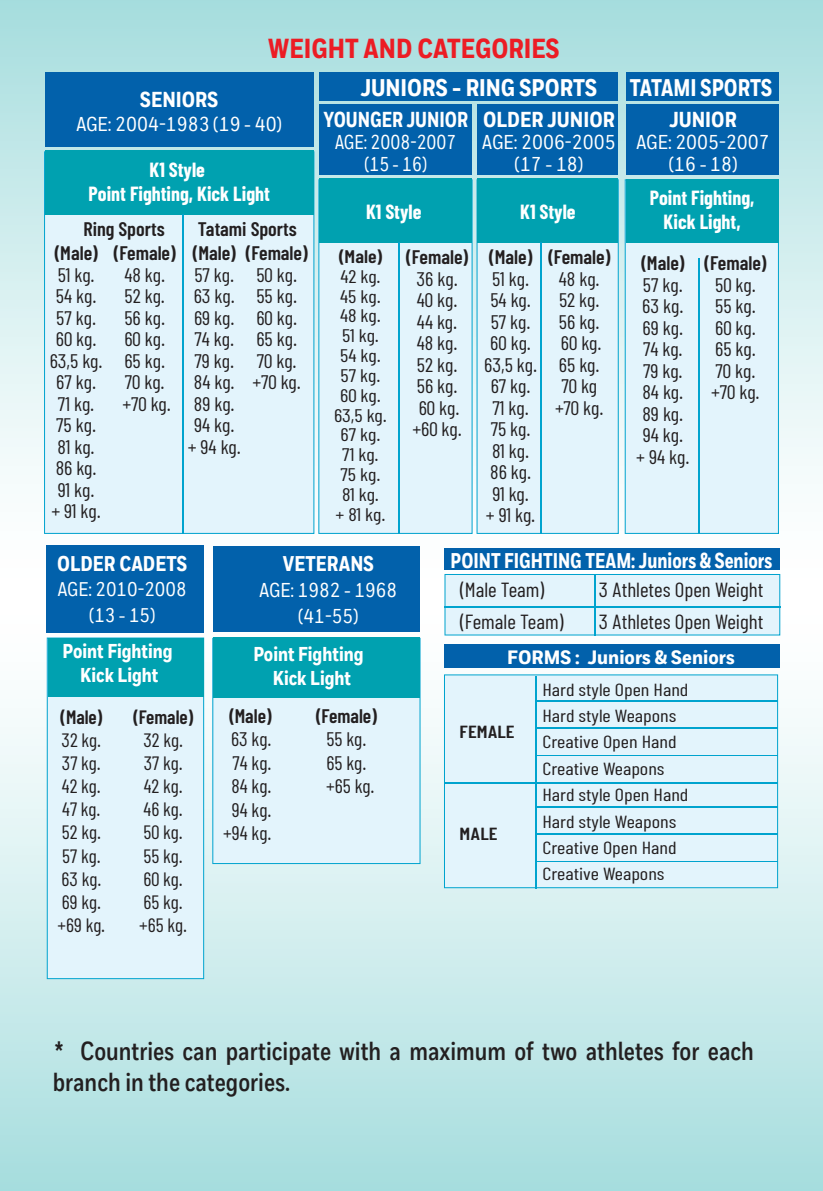
<style>
.page{position:relative;width:823px;height:1191px;background:#fff}
.page>*{position:absolute;margin:0;border:0;box-sizing:border-box;transform-origin:0 0}
.t1{font:800 27.4px "Honeywell Cond";color:#ec1c24}
.t2{font:700 26px/31.2px "Honeywell Cond";color:#231f20}
.t3{font:800 24px "Honeywell Cond";color:#fff}
.t4{font:800 24px "Honeywell Cond";color:#fff;scale:.94 1}
.t5{font:800 21.6px "Honeywell Cond";color:#fff}
.t6{font:800 21.6px "Honeywell Cond";color:#fff;scale:.93 1}
.t7{font:800 21.2px "Honeywell Cond";color:#fff;scale:.94 1}
.t8{font:800 21.2px "Honeywell Cond";color:#fff}
.t9{font:20.4px/32.4px "Barlow Condensed";color:#231f20}
.t10{font:500 20px/22px "Honeywell Cond";color:#fff;text-align:center}
.t11{font:700 20px/24px "Barlow Condensed";color:#fff;text-align:center}
.t12{font:800 20px/24px "Honeywell Cond";color:#fff;text-align:center}
.t13{font:500 20px/22px "Honeywell Cond";color:#fff;text-align:center;scale:.93 1}
.t14{font:500 19.8px/25.6px "Honeywell Cond";color:#fff;text-align:center}
.t15{font:19.6px/21.4px "Barlow Condensed";letter-spacing:-.01em;color:#231f20;text-align:center}
.t16{font:600 19.6px "Barlow Condensed";color:#231f20}
.t17{font:19.2px/23.2px "Barlow Condensed";letter-spacing:-.005em;color:#231f20}
.t18{font:800 19.2px "Honeywell Cond";color:#fff;scale:1.15 1}
.t19{font:600 19.2px "Barlow Condensed";color:#231f20}
.t20{font:18.2px/19.8px "Barlow Condensed";letter-spacing:-.01em;color:#231f20;text-align:center;scale:1.1 1}
.t21{font:600 18.2px "Barlow Condensed";color:#231f20;scale:1.1 1}
.t22{font:17.6px/26.4px "Barlow Condensed";color:#231f20;scale:1.15 1}
.t23{font:600 17.6px "Barlow Condensed";color:#231f20;scale:1.15 1}
.s1{font-size:21.6px}
</style>
<div class="page">
<div style="left:0;top:1px;width:822px;height:595px;background:linear-gradient(to bottom,#a5dcde,#fbfeff)"></div>
<div style="left:0;top:596px;width:822px;height:595px;background:linear-gradient(to bottom,#fff,#aadfdf)"></div>
<div style="left:444px;top:644px;width:335px;height:24px;background:#0261ab"></div>
<div style="left:443px;top:674px;width:334px;height:214px;background:#e3f4fc"></div>
<hr style="left:444px;top:782px;width:333px;height:1px;background:#00a3ce">
<hr style="left:537px;top:701px;width:240px;height:1px;background:#00a3ce">
<hr style="left:537px;top:755px;width:240px;height:1px;background:#00a3ce">
<hr style="left:537px;top:728px;width:240px;height:1px;background:#00a3ce">
<hr style="left:537px;top:806px;width:240px;height:1px;background:#00a3ce">
<hr style="left:537px;top:860px;width:240px;height:1px;background:#00a3ce">
<hr style="left:537px;top:833px;width:240px;height:1px;background:#00a3ce">
<hr style="left:535px;top:676px;width:1px;height:212px;background:#00a3ce">
<div style="left:213px;top:547px;width:207px;height:85px;background:#0261ab"></div>
<div style="left:212px;top:638px;width:208px;height:226px;background:#e3f4fc"></div>
<div style="left:213px;top:637px;width:207px;height:60px;background:#00a1b0"></div>
<div style="left:46px;top:545px;width:157px;height:87px;background:#0261ab"></div>
<div style="left:47px;top:637px;width:157px;height:342px;background:#e3f4fc"></div>
<div style="left:48px;top:638px;width:155px;height:58px;background:#00a1b0"></div>
<div style="left:444px;top:548px;width:335px;height:22px;background:#0261ab"></div>
<div style="left:444px;top:574px;width:335px;height:61px;background:#e3f4fc"></div>
<hr style="left:444px;top:606px;width:336px;height:1px;background:#00a3ce">
<hr style="left:594px;top:574px;width:1px;height:62px;background:#00a3ce">
<div style="left:45px;top:72px;width:269px;height:75px;background:#0261ab"></div>
<div style="left:319px;top:72px;width:299px;height:28px;background:#0261ab"></div>
<div style="left:626px;top:72px;width:152px;height:28px;background:#0261ab"></div>
<div style="left:44px;top:151px;width:270px;height:383px;background:#e3f4fc"></div>
<div style="left:45px;top:151px;width:269px;height:64px;background:#00a1b0"></div>
<div style="left:319px;top:104px;width:153px;height:71px;background:#0261ab"></div>
<hr style="left:182px;top:214px;width:1px;height:319px;background:#00a3ce">
<div style="left:318px;top:179px;width:154px;height:355px;background:#e3f4fc"></div>
<div style="left:319px;top:179px;width:153px;height:64px;background:#00a1b0"></div>
<hr style="left:398px;top:242px;width:1px;height:291px;background:#00a3ce">
<div style="left:477px;top:104px;width:141px;height:71px;background:#0261ab"></div>
<div style="left:476px;top:179px;width:142px;height:355px;background:#e3f4fc"></div>
<div style="left:477px;top:179px;width:141px;height:64px;background:#00a1b0"></div>
<hr style="left:540px;top:242px;width:1px;height:291px;background:#00a3ce">
<div style="left:625px;top:104px;width:153px;height:71px;background:#0261ab"></div>
<div style="left:624px;top:179px;width:154px;height:355px;background:#e3f4fc"></div>
<div style="left:625px;top:179px;width:153px;height:63px;background:#00a1b0"></div>
<hr style="left:698px;top:258px;width:1px;height:275px;background:#00a3ce">
<h1 class="t1" style="left:268px;top:32px;width:293px">WEIGHT AND CATEGORIES</h1>
<p class="t3" style="left:360px;top:73px;width:238px">JUNIORS - RING SPORTS</p>
<p class="t5" style="left:140px;top:86px;width:79px">SENIORS</p>
<p class="t10" style="left:76px;top:113px;width:207px">AGE: 2004-1983 (19 - 40)</p>
<p class="t6" style="left:323px;top:106px;width:157px">YOUNGER JUNIOR</p>
<p class="t13" style="left:335px;top:131px;width:132px">AGE: 2008-2007 (15 - 16)</p>
<p class="t5" style="left:482px;top:106px;width:133px">OLDER JUNIOR</p>
<p class="t10" style="left:482px;top:131px;width:135px">AGE: 2006-2005 (17 - 18)</p>
<p class="t11" style="left:520px;top:199px;width:57px">K1 Style</p>
<p class="t16" style="left:489px;top:245px;width:45px">(Male)</p>
<p class="t15" style="left:484px;top:267px;width:54px">51 kg.<br>54 kg.<br>57 kg.<br>60 kg.<br>63,5 kg.<br>67 kg.<br>71 kg.<br>75 kg.<br>81 kg.<br>86 kg.<br>91 kg.<br>+ 91 kg.</p>
<p class="t11" style="left:88px;top:157px;width:183px">K1 Style<br>Point Fighting, Kick Light</p>
<p class="t11" style="left:366px;top:199px;width:57px">K1 Style</p>
<p class="t21" style="left:339px;top:245px;width:41px">(Male)</p>
<p class="t20" style="left:334px;top:266px;width:50px">42 kg.<br>45 kg.<br>48 kg.<br>51 kg.<br>54 kg.<br>57 kg.<br>60 kg.<br>63,5 kg.<br>67 kg.<br>71 kg.<br>75 kg.<br>81 kg.<br>+ 81 kg.</p>
<p class="t16" style="left:83px;top:217px;width:83px">Ring Sports</p>
<p class="t16" style="left:198px;top:217px;width:100px">Tatami Sports</p>
<p class="t16" style="left:55px;top:241px;width:45px">(Male)</p>
<p class="t15" style="left:50px;top:263px;width:54px">51 kg.<br>54 kg.<br>57 kg.<br>60 kg.<br>63,5 kg.<br>67 kg.<br>71 kg.<br>75 kg.<br>81 kg.<br>86 kg.<br>91 kg.<br>+ 91 kg.</p>
<p class="t16" style="left:114px;top:241px;width:63px">(Female)</p>
<p class="t15" style="left:122px;top:263px;width:50px;text-align:left">48 kg.<br>52 kg.<br>56 kg.<br>60 kg.<br>65 kg.<br>70 kg. +70 kg.</p>
<p class="t16" style="left:193px;top:241px;width:45px">(Male)</p>
<p class="t15" style="left:187px;top:263px;width:55px">57 kg.<br>63 kg.<br>69 kg.<br>74 kg.<br>79 kg.<br>84 kg.<br>89 kg.<br>94 kg. + 94 kg.</p>
<p class="t16" style="left:246px;top:241px;width:63px">(Female)</p>
<p class="t15" style="left:252px;top:263px;width:50px;text-align:left">50 kg.<br>55 kg.<br>60 kg.<br>65 kg.<br>70 kg. +70 kg.</p>
<p class="t16" style="left:406px;top:245px;width:63px">(Female)</p>
<p class="t15" style="left:412px;top:267px;width:51px">36 kg.<br>40 kg.<br>44 kg.<br>48 kg.<br>52 kg.<br>56 kg.<br>60 kg. +60 kg.</p>
<p class="t16" style="left:548px;top:245px;width:63px">(Female)</p>
<p class="t15" style="left:554px;top:267px;width:50px">48 kg.<br>52 kg.<br>56 kg.<br>60 kg.<br>65 kg.<br>70 kg +70 kg.</p>
<p class="t4" style="left:629px;top:73px;width:153px">TATAMI SPORTS</p>
<p class="t5" style="left:669px;top:106px;width:69px">JUNIOR</p>
<p class="t10" style="left:636px;top:131px;width:135px">AGE: 2005-2007 (16 - 18)</p>
<p class="t11" style="left:649px;top:185px;width:106px">Point Fighting,<br>Kick Light,</p>
<p class="t16" style="left:641px;top:251px;width:45px">(Male)</p>
<p class="t15" style="left:636px;top:273px;width:55px">57 kg.<br>63 kg.<br>69 kg.<br>74 kg.<br>79 kg.<br>84 kg.<br>89 kg.<br>94 kg. + 94 kg.</p>
<p class="t16" style="left:704px;top:251px;width:63px">(Female)</p>
<p class="t15" style="left:710px;top:273px;width:50px;text-align:left">50 kg.<br>55 kg.<br>60 kg.<br>65 kg.<br>70 kg. +70 kg.</p>
<p class="t8" style="left:57px;top:550px;width:132px">OLDER CADETS</p>
<p class="t14" style="left:58px;top:577px;width:130px">AGE: 2010-2008 (13 - 15)</p>
<p class="t12" style="left:62px;top:639px;width:112px">Point Fighting<br>Kick Light</p>
<p class="t19" style="left:61px;top:704px;width:43px">(Male)</p>
<p class="t17" style="left:57px;top:727px;width:49px">32 kg.<br>37 kg.<br>42 kg.<br>47 kg.<br>52 kg.<br>57 kg.<br>63 kg.<br>69 kg. +69 kg.</p>
<p class="t19" style="left:133px;top:704px;width:61px">(Female)</p>
<p class="t17" style="left:139px;top:727px;width:49px">32 kg.<br>37 kg.<br>42 kg.<br>46 kg.<br>50 kg.<br>55 kg.<br>60 kg.<br>65 kg. +65 kg.</p>
<p class="t8" style="left:283px;top:550px;width:92px">VETERANS</p>
<p class="t10" style="left:259px;top:577px;width:139px;line-height:26px">AGE: 1982 - 1968 (41-55)</p>
<p class="t12" style="left:253px;top:643px;width:112px">Point Fighting<br>Kick Light</p>
<p class="t16" style="left:229px;top:703px;width:44px">(Male)</p>
<p class="t15" style="left:223px;top:727px;width:50px;line-height:23.4px">63 kg.<br>74 kg.<br>84 kg.<br>94 kg. +94 kg.</p>
<p class="t16" style="left:316px;top:703px;width:62px">(Female)</p>
<p class="t15" style="left:326px;top:727px;width:50px;line-height:23.4px;text-align:left">55 kg.<br>65 kg. +65 kg.</p>
<p class="t7" style="left:450px;top:548px;width:343px">POINT FIGHTING TEAM: <span class="s1">Juniors &amp; Seniors</span></p>
<p class="t9" style="left:460px;top:573px;width:105px">(Male Team) (Female Team)</p>
<p class="t9" style="left:598px;top:573px;width:166px">3 Athletes Open Weight<br>3 Athletes Open Weight</p>
<p class="t18" style="left:507px;top:646px;width:199px">FORMS : Juniors &amp; Seniors</p>
<p class="t22" style="left:542px;top:675px;width:128px">Hard style Open Hand<br>Hard style Weapons<br>Creative Open Hand<br>Creative Weapons<br>Hard style Open Hand<br>Hard style Weapons<br>Creative Open Hand<br>Creative Weapons</p>
<p class="t23" style="left:459px;top:721px;width:49px">FEMALE</p>
<p class="t23" style="left:459px;top:822px;width:34px">MALE</p>
<h2 class="t2" style="left:53px;top:1035px;width:702px">* Countries can participate with a maximum of two athletes for each branch in the categories.</h2>
</div>
